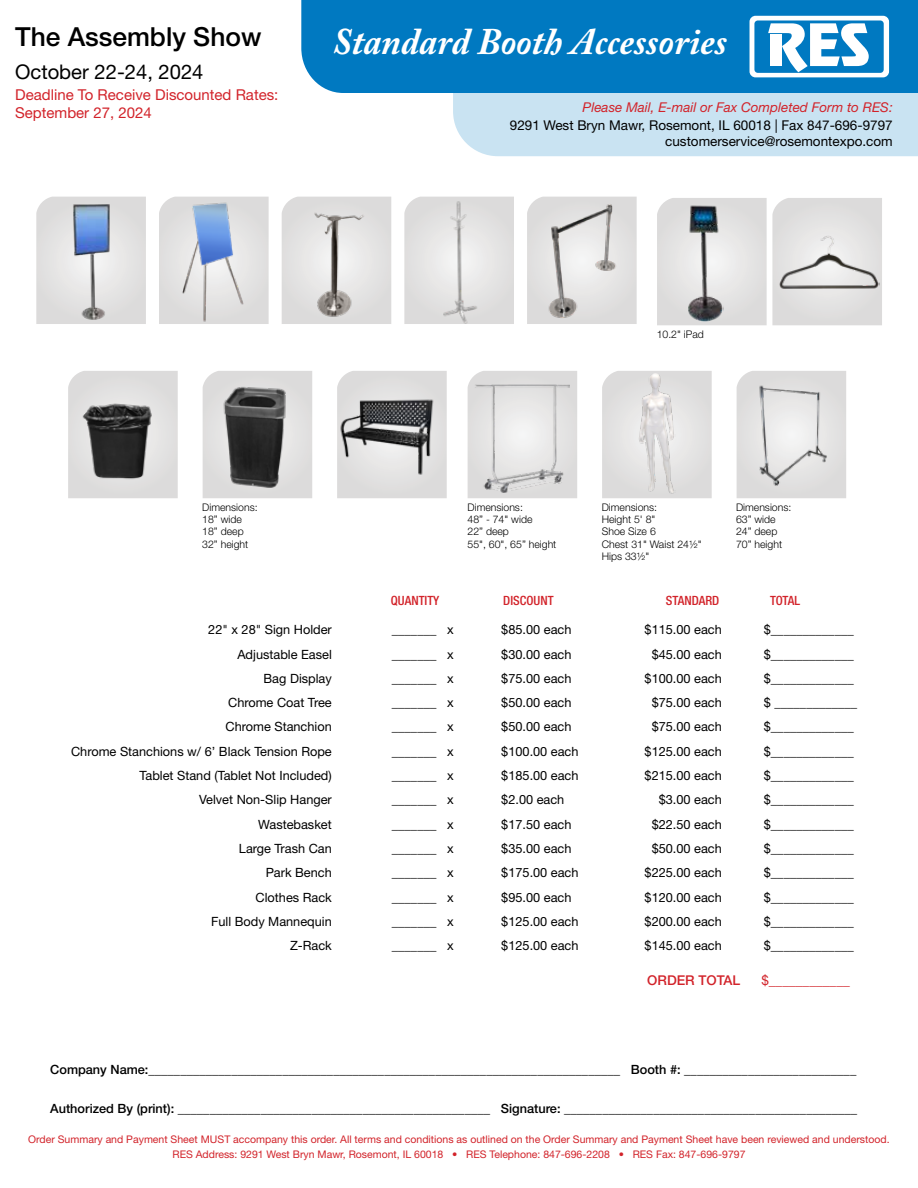
<style>
.page{position:relative;width:918px;height:1188px;background:#fff}
.page>*{position:absolute;margin:0;border:0;box-sizing:border-box;transform-origin:0 0}
.t1{font:italic 700 37.35px "Adobe Caslon Pro";color:#fff}
.t2{font:500 26.25px "Helvetica Neue LT Std";color:#000}
.t3{font:20.25px "Helvetica Neue LT Std";color:#000}
.t4{font:15px/18px "Helvetica Neue LT Std";color:#d2232a}
.t5{font:13.5px/15.6px "Helvetica Neue LT Std";color:#000;text-align:right}
.t6{font:italic 13.5px "Helvetica Neue LT Std";color:#d2232a}
.t7{font:500 13.5px "Helvetica Neue LT Std";color:#d2232a}
.t8{font:12.75px "Helvetica Neue LT Std";color:#000}
.t9{font:500 12.75px "Helvetica Neue LT Std";color:#000}
.t10{font:500 condensed 12.75px "Helvetica Neue LT Pro";color:#d2232a}
.t11{font:10.5px/15.3px "Helvetica Neue LT Std";color:#d2232a;text-align:center}
.t12{font:300 10.5px/12.3px "Helvetica Neue LT Std";color:#000}
.s1{font-weight:400}
</style>
<div class="page">
<div style="left:68px;top:371px;width:110px;height:127px;background:#dcdbdb"></div>
<div style="left:203px;top:371px;width:109px;height:127px;background:#dddcdc"></div>
<div style="left:337px;top:371px;width:110px;height:127px;background:#dcdbdb"></div>
<div style="left:527px;top:197px;width:110px;height:127px;background:#dddddc"></div>
<img style="left:539px;top:197px;width:85px;height:124px">
<svg style="left:404px;top:197px;width:110px;height:127px;background:#e1e0e0"></svg>
<img style="left:438px;top:197px;width:44px;height:127px">
<img style="left:159px;top:197px;width:110px;height:127px">
<div style="left:282px;top:197px;width:109px;height:127px;background:#dddcdc"></div>
<img style="left:300px;top:209px;width:73px;height:110px">
<svg style="left:657px;top:198px;width:225px;height:127px;background:#e1e0e0"></svg>
<svg style="left:36px;top:197px;width:110px;height:127px;background:#e0e0df"></svg>
<img style="left:70px;top:202px;width:42px;height:118px">
<img style="left:686px;top:202px;width:38px;height:119px">
<img style="left:778px;top:235px;width:101px;height:55px">
<img style="left:337px;top:394px;width:105px;height:85px">
<img style="left:72px;top:386px;width:95px;height:104px">
<div style="left:468px;top:371px;width:109px;height:127px;background:#dcdbdb"></div>
<img style="left:475px;top:383px;width:95px;height:110px">
<div style="left:737px;top:371px;width:109px;height:127px;background:#dcdcdb"></div>
<img style="left:753px;top:376px;width:76px;height:113px">
<svg style="left:602px;top:371px;width:110px;height:127px;background:#e1e0e0"></svg>
<img style="left:638px;top:373px;width:38px;height:122px">
<img style="left:217px;top:385px;width:73px;height:103px">
<div style="left:301px;top:0;width:617px;height:93px;background:#0079c1"></div>
<svg style="left:453px;top:16px;width:465px;height:140px;background:#6cb1db"></svg>
<div style="left:770px;top:34px;width:12px;height:32px;background:#fff"></div>
<h2 class="t2" style="left:15px;top:21px;width:248px">The Assembly Show</h2>
<h3 class="t3" style="left:15px;top:59px;width:190px">October 22-24, 2024</h3>
<p class="t4" style="left:15px;top:85px;width:265px">Deadline To Receive Discounted Rates:<br>September 27, 2024</p>
<h1 class="t1" style="left:332px;top:20px;width:396px">Standard Booth Accessories</h1>
<p class="t6" style="left:583px;top:99px;width:312px">Please Mail, E-mail or Fax Completed Form to RES:</p>
<p class="t5" style="left:510px;top:118px;width:384px">9291 West Bryn Mawr, Rosemont, IL 60018 | Fax 847-696-9797 customerservice@rosemontexpo.com</p>
<p class="t12" style="left:202px;top:501px;width:57px">Dimensions:<br>18” wide<br>18” deep<br>32” height</p>
<p class="t12" style="left:657px;top:328px;width:49px">10.2" iPad</p>
<p class="t12" style="left:468px;top:501px;width:90px">Dimensions:<br>48” - 74" wide<br>22” deep<br>55", 60", 65” height</p>
<p class="t12" style="left:602px;top:501px;width:101px">Dimensions:<br>Height 5' 8"<br>Shoe Size 6<br>Chest 31" Waist 24½"<br>Hips 33½"</p>
<p class="t12" style="left:736px;top:501px;width:57px">Dimensions:<br>63” wide<br>24” deep<br>70” height</p>
<p class="t10" style="left:391px;top:593px;width:50px">QUANTITY</p>
<p class="t10" style="left:503px;top:593px;width:52px">DISCOUNT</p>
<p class="t10" style="left:666px;top:593px;width:55px">STANDARD</p>
<p class="t10" style="left:770px;top:593px;width:31px">TOTAL</p>
<p class="t8" style="left:208px;top:622px;width:125px">22" x 28" Sign Holder</p>
<p class="t9" style="left:392px;top:622px;width:63px">_______ <span class="s1">x</span></p>
<p class="t8" style="left:501px;top:622px;width:72px">$85.00 each</p>
<p class="t8" style="left:645px;top:622px;width:79px">$115.00 each</p>
<p class="t9" style="left:764px;top:622px;width:91px"><span class="s1">$</span>_____________</p>
<p class="t8" style="left:237px;top:646px;width:96px">Adjustable Easel</p>
<p class="t9" style="left:392px;top:646px;width:63px">_______ <span class="s1">x</span></p>
<p class="t8" style="left:501px;top:646px;width:72px">$30.00 each</p>
<p class="t8" style="left:652px;top:646px;width:72px">$45.00 each</p>
<p class="t9" style="left:764px;top:646px;width:91px"><span class="s1">$</span>_____________</p>
<p class="t8" style="left:264px;top:671px;width:70px">Bag Display</p>
<p class="t9" style="left:392px;top:671px;width:63px">_______ <span class="s1">x</span></p>
<p class="t8" style="left:501px;top:671px;width:72px">$75.00 each</p>
<p class="t8" style="left:645px;top:671px;width:79px">$100.00 each</p>
<p class="t9" style="left:764px;top:671px;width:91px"><span class="s1">$</span>_____________</p>
<p class="t8" style="left:228px;top:695px;width:105px">Chrome Coat Tree</p>
<p class="t9" style="left:392px;top:695px;width:63px">_______ <span class="s1">x</span></p>
<p class="t8" style="left:501px;top:695px;width:72px">$50.00 each</p>
<p class="t8" style="left:652px;top:695px;width:72px">$75.00 each</p>
<p class="t9" style="left:764px;top:695px;width:95px"><span class="s1">$</span> _____________</p>
<p class="t8" style="left:226px;top:719px;width:108px">Chrome Stanchion</p>
<p class="t9" style="left:392px;top:719px;width:63px">_______ <span class="s1">x</span></p>
<p class="t8" style="left:501px;top:719px;width:72px">$50.00 each</p>
<p class="t8" style="left:652px;top:719px;width:72px">$75.00 each</p>
<p class="t9" style="left:764px;top:719px;width:91px"><span class="s1">$</span>_____________</p>
<p class="t8" style="left:71px;top:744px;width:262px">Chrome Stanchions w/ 6’ Black Tension Rope</p>
<p class="t8" style="left:392px;top:744px;width:63px">_______ x</p>
<p class="t8" style="left:501px;top:744px;width:79px">$100.00 each</p>
<p class="t8" style="left:645px;top:744px;width:79px">$125.00 each</p>
<p class="t8" style="left:764px;top:744px;width:91px">$_____________</p>
<p class="t8" style="left:140px;top:768px;width:194px">Tablet Stand (Tablet Not Included)</p>
<p class="t8" style="left:392px;top:768px;width:63px">_______ x</p>
<p class="t8" style="left:501px;top:768px;width:79px">$185.00 each</p>
<p class="t8" style="left:645px;top:768px;width:79px">$215.00 each</p>
<p class="t8" style="left:764px;top:768px;width:91px">$_____________</p>
<p class="t8" style="left:199px;top:792px;width:134px">Velvet Non-Slip Hanger</p>
<p class="t9" style="left:392px;top:792px;width:63px">_______ <span class="s1">x</span></p>
<p class="t8" style="left:501px;top:792px;width:65px">$2.00 each</p>
<p class="t8" style="left:659px;top:792px;width:65px">$3.00 each</p>
<p class="t9" style="left:764px;top:792px;width:91px"><span class="s1">$</span>_____________</p>
<p class="t8" style="left:258px;top:816px;width:75px">Wastebasket</p>
<p class="t9" style="left:392px;top:816px;width:63px">_______ <span class="s1">x</span></p>
<p class="t8" style="left:501px;top:816px;width:72px">$17.50 each</p>
<p class="t8" style="left:652px;top:816px;width:72px">$22.50 each</p>
<p class="t9" style="left:764px;top:816px;width:91px"><span class="s1">$</span>_____________</p>
<p class="t8" style="left:239px;top:841px;width:94px">Large Trash Can</p>
<p class="t9" style="left:392px;top:841px;width:63px">_______ <span class="s1">x</span></p>
<p class="t8" style="left:501px;top:841px;width:72px">$35.00 each</p>
<p class="t8" style="left:652px;top:841px;width:72px">$50.00 each</p>
<p class="t9" style="left:764px;top:841px;width:91px"><span class="s1">$</span>_____________</p>
<p class="t8" style="left:266px;top:865px;width:68px">Park Bench</p>
<p class="t9" style="left:392px;top:865px;width:63px">_______ <span class="s1">x</span></p>
<p class="t8" style="left:501px;top:865px;width:79px">$175.00 each</p>
<p class="t8" style="left:645px;top:865px;width:79px">$225.00 each</p>
<p class="t9" style="left:764px;top:865px;width:91px"><span class="s1">$</span>_____________</p>
<p class="t8" style="left:256px;top:889px;width:78px">Clothes Rack</p>
<p class="t9" style="left:392px;top:889px;width:63px">_______ <span class="s1">x</span></p>
<p class="t8" style="left:501px;top:889px;width:72px">$95.00 each</p>
<p class="t8" style="left:645px;top:889px;width:79px">$120.00 each</p>
<p class="t9" style="left:764px;top:889px;width:91px"><span class="s1">$</span>_____________</p>
<p class="t8" style="left:211px;top:914px;width:122px">Full Body Mannequin</p>
<p class="t9" style="left:392px;top:914px;width:63px">_______ <span class="s1">x</span></p>
<p class="t8" style="left:501px;top:914px;width:79px">$125.00 each</p>
<p class="t8" style="left:645px;top:914px;width:79px">$200.00 each</p>
<p class="t9" style="left:764px;top:914px;width:91px"><span class="s1">$</span>_____________</p>
<p class="t8" style="left:290px;top:938px;width:43px">Z-Rack</p>
<p class="t9" style="left:392px;top:938px;width:63px">_______ <span class="s1">x</span></p>
<p class="t8" style="left:501px;top:938px;width:79px">$125.00 each</p>
<p class="t8" style="left:645px;top:938px;width:79px">$145.00 each</p>
<p class="t9" style="left:764px;top:938px;width:91px"><span class="s1">$</span>_____________</p>
<p class="t7" style="left:647px;top:972px;width:95px">ORDER TOTAL</p>
<p class="t7" style="left:761px;top:972px;width:90px"><span class="s1">$</span>____________</p>
<p class="t9" style="left:50px;top:1061px;width:808px">Company Name:__________________________________________________________________________ Booth #: ___________________________</p>
<p class="t9" style="left:50px;top:1101px;width:809px">Authorized By (print): _________________________________________________ Signature: ______________________________________________</p>
<p class="t11" style="left:28px;top:1131px;width:863px">Order Summary and Payment Sheet MUST accompany this order. All terms and conditions as outlined on the Order Summary and Payment Sheet have been reviewed and understood.<br>RES Address: 9291 West Bryn Mawr, Rosemont, IL 60018 • RES Telephone: 847-696-2208 • RES Fax: 847-696-9797</p>
</div>
